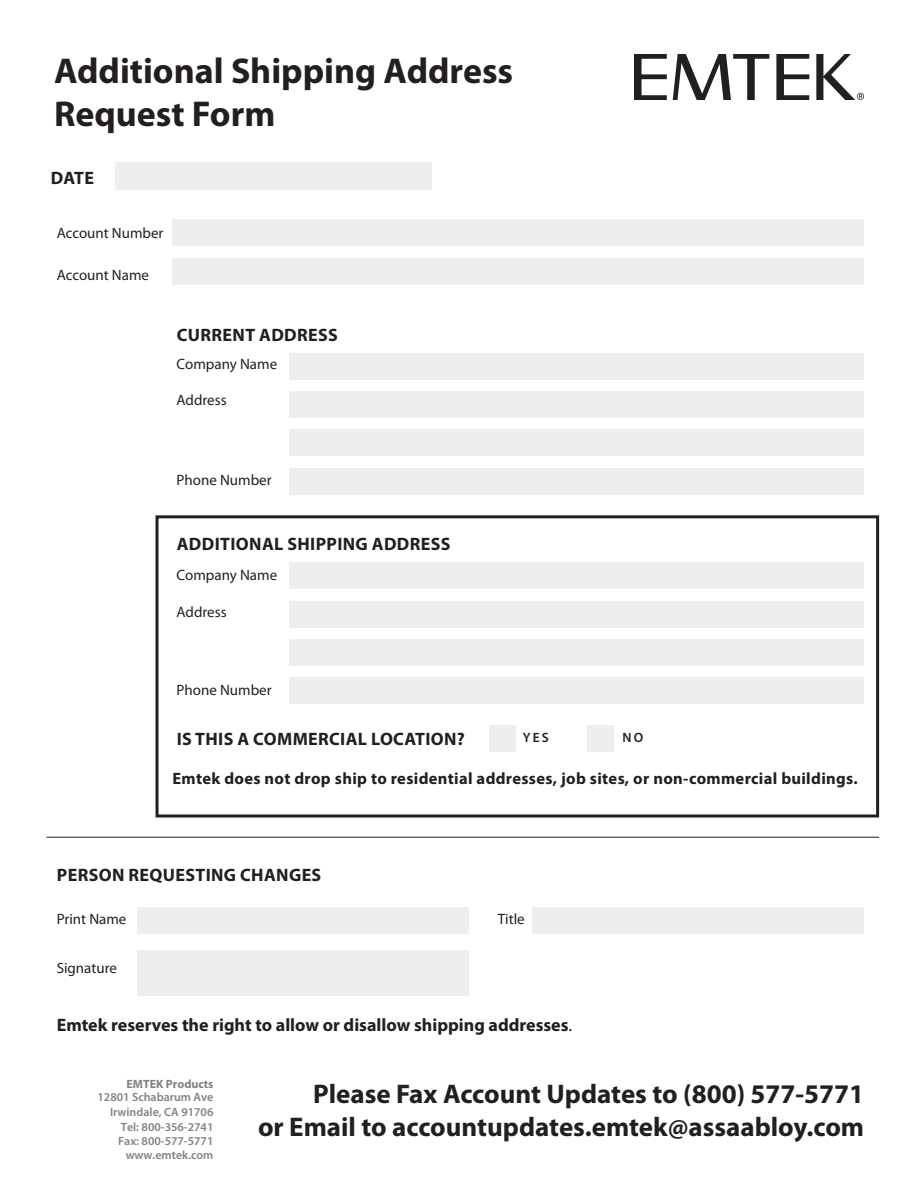
<style>
.page{position:relative;width:918px;height:1188px;background:#fff}
.page>*{position:absolute;margin:0;border:0;box-sizing:border-box;transform-origin:0 0}
.t1{font:700 36px "Myriad Pro";color:#231f20}
.t2{font:700 27px "Myriad Pro";color:#231f20}
.t3{font:700 18px "Myriad Pro";letter-spacing:.02em;color:#231f20}
.t4{font:700 18px "Myriad Pro";color:#231f20}
.t5{font:700 16.5px "Myriad Pro";letter-spacing:.02em;color:#231f20}
.t6{font:15px "Myriad Pro";color:#231f20}
.t7{font:600 13.5px "Myriad Pro";color:#231f20}
.t8{font:600 12px/14.4px "Myriad Pro";color:#808285;text-align:right}
.t9{font:700 12px "Myriad Pro";color:#808285}
.s1{font-weight:400}
</style>
<div class="page">
<hr style="left:46px;top:837px;width:833px;height:1px;background:#231f20">
<div style="left:116px;top:162px;width:316px;height:27px;background:#eeeeef"></div>
<div style="left:137px;top:907px;width:332px;height:27px;background:#eeeeef"></div>
<div style="left:532px;top:907px;width:332px;height:27px;background:#eeeeef"></div>
<div style="left:173px;top:258px;width:691px;height:27px;background:#eeeeef"></div>
<div style="left:289px;top:391px;width:575px;height:27px;background:#eeeeef"></div>
<div style="left:289px;top:601px;width:575px;height:27px;background:#eeeeef"></div>
<div style="left:289px;top:468px;width:575px;height:27px;background:#eeeeef"></div>
<div style="left:289px;top:677px;width:575px;height:27px;background:#eeeeef"></div>
<div style="left:173px;top:219px;width:691px;height:27px;background:#eeeeef"></div>
<div style="left:289px;top:353px;width:575px;height:27px;background:#eeeeef"></div>
<div style="left:289px;top:562px;width:575px;height:27px;background:#eeeeef"></div>
<div style="left:289px;top:429px;width:575px;height:27px;background:#eeeeef"></div>
<div style="left:289px;top:639px;width:575px;height:27px;background:#eeeeef"></div>
<div style="left:137px;top:950px;width:332px;height:46px;background:#eeeeef"></div>
<div style="left:156px;top:515px;width:723px;height:303px;border:3px solid #231f20"></div>
<div style="left:489px;top:725px;width:27px;height:27px;background:#eeeeef"></div>
<div style="left:587px;top:725px;width:27px;height:27px;background:#eeeeef"></div>
<img style="left:634px;top:55px;width:230px;height:44px">
<p class="t1" style="left:54px;top:47px;width:461px">Additional Shipping Address</p>
<p class="t1" style="left:54px;top:91px;width:223px">Request Form</p>
<p class="t3" style="left:51px;top:166px;width:45px">DATE</p>
<p class="t6" style="left:57px;top:223px;width:108px">Account Number</p>
<p class="t6" style="left:57px;top:266px;width:94px">Account Name</p>
<p class="t3" style="left:177px;top:323px;width:163px">CURRENT ADDRESS</p>
<p class="t6" style="left:177px;top:355px;width:102px">Company Name</p>
<p class="t6" style="left:177px;top:391px;width:52px">Address</p>
<p class="t6" style="left:177px;top:470px;width:97px">Phone Number</p>
<p class="t3" style="left:177px;top:532px;width:275px">ADDITIONAL SHIPPING ADDRESS</p>
<p class="t6" style="left:177px;top:565px;width:102px">Company Name</p>
<p class="t6" style="left:177px;top:603px;width:52px">Address</p>
<p class="t6" style="left:177px;top:681px;width:97px">Phone Number</p>
<p class="t3" style="left:177px;top:727px;width:289px">IS THIS A COMMERCIAL LOCATION?</p>
<p class="t7" style="left:523px;top:729px;width:28px">YES</p>
<p class="t7" style="left:622px;top:729px;width:22px">NO</p>
<p class="t5" style="left:172px;top:768px;width:687px">Emtek does not drop ship to residential addresses, job sites, or non-commercial buildings.</p>
<p class="t3" style="left:57px;top:864px;width:266px">PERSON REQUESTING CHANGES</p>
<p class="t6" style="left:57px;top:910px;width:71px">Print Name</p>
<p class="t6" style="left:498px;top:910px;width:28px">Title</p>
<p class="t6" style="left:57px;top:959px;width:62px">Signature</p>
<p class="t4" style="left:57px;top:1013px;width:517px">Emtek reserves the right to allow or disallow shipping addresses<span class="s1">.</span></p>
<p class="t9" style="left:127px;top:1076px;width:88px">EMTEK Products</p>
<p class="t8" style="left:97px;top:1090px;width:118px">12801 Schabarum Ave<br>Irwindale, CA 91706<br>Tel: 800-356-2741<br>Fax: 800-577-5771 www.emtek.com</p>
<p class="t2" style="left:313px;top:1077px;width:553px">Please Fax Account Updates to (800) 577-5771</p>
<p class="t2" style="left:258px;top:1109px;width:608px">or Email to accountupdates.emtek@assaabloy.com</p>
</div>
